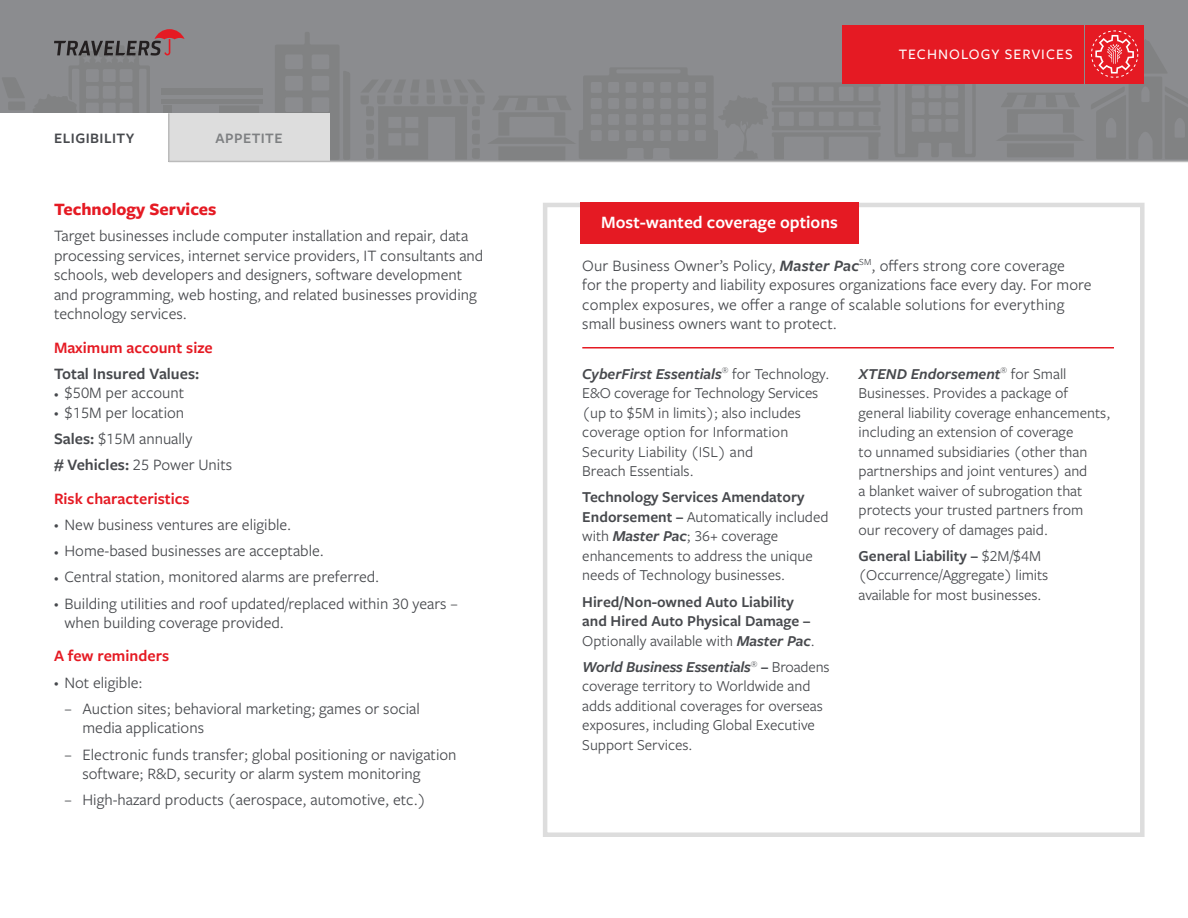
<style>
.page{position:relative;width:1188px;height:918px;background:#fff}
.page>*{position:absolute;margin:0;border:0;box-sizing:border-box;transform-origin:0 0}
.t1{font:600 18px "Freight Sans Pro";color:#fff}
.RED_Headline{font:700 18px "Freight Sans Pro";color:#e51a23}
.BODY_COPY{font:16.5px/19.5px "Freight Sans Pro";color:#47494d}
.RED_headline-in_body{font:600 16.5px "Freight Sans Pro";color:#e51a23}
.BODY_COPY-2{font:600 16.5px "Freight Sans Pro";color:#47494d}
.BODY_COPY-3{font:15.75px/19.5px "Freight Sans Pro";color:#47494d}
.BODY_COPY-4{font:600 15.75px/19.5px "Freight Sans Pro";color:#47494d}
.SECTION_HEADER{font:500 15px "Freight Sans Pro";letter-spacing:.07em;color:#fff}
.t2{font:600 15px "Freight Sans Pro";letter-spacing:.03em;color:#7e8082}
.t3{font:600 15px "Freight Sans Pro";letter-spacing:.03em;color:#47494d}
.s1{font-size:9px}
.s2{font-weight:600}
.s3{font-weight:600;font-style:italic}
.s4{font-weight:400}
.s5{font-style:italic}
</style>
<div class="page">
<div style="left:0;top:0;width:1188px;height:163px;background:#8b8c8f"></div>
<div style="left:161px;top:99px;width:102px;height:5px;background:#818283"></div>
<div style="left:161px;top:89px;width:102px;height:6px;background:#818283"></div>
<svg style="left:275px;top:32px;width:75px;height:127px"></svg>
<svg style="left:894px;top:83px;width:82px;height:74px"></svg>
<svg style="left:998px;top:93px;width:85px;height:64px"></svg>
<svg style="left:361px;top:68px;width:521px;height:92px"></svg>
<hr style="left:159px;top:160px;width:162px;height:2px;background:#bbb">
<div style="left:0;top:162px;width:1188px;height:8px;background:#fff"></div>
<div style="left:168px;top:113px;width:162px;height:48px;background:#ddd"></div>
<div style="left:0;top:113px;width:168px;height:49px;background:#fff"></div>
<hr style="left:168px;top:113px;width:2px;height:48px;background:#bbb">
<div style="left:1085px;top:25px;width:59px;height:58px;background:#e51a23"></div>
<div style="left:842px;top:25px;width:242px;height:58px;background:#e51a23"></div>
<div style="left:543px;top:203px;width:602px;height:634px;border:4px solid #ddd"></div>
<div style="left:580px;top:203px;width:279px;height:41px;background:#e51a23"></div>
<hr style="left:169px;top:161px;width:1019px;height:1px;background:#bbb">
<svg style="left:2px;top:29px;width:257px;height:129px"></svg>
<hr style="left:582px;top:347px;width:532px;height:2px;background:#e51a23">
<svg style="left:1091px;top:30px;width:97px;height:129px"></svg>
<p class="t3" style="left:54px;top:128px;width:82px">ELIGIBILITY</p>
<p class="t2" style="left:207px;top:128px;width:69px">AP ETITE</p>
<p class="t2" style="left:216px;top:128px;width:69px">APPETITE</p>
<p class="RED_Headline" style="left:54px;top:197px;width:164px">Technology Services</p>
<p class="BODY_COPY" style="left:54px;top:225px;width:431px">Target businesses include computer installation and repair, data processing services, internet service providers, IT consultants and schools, web developers and designers, software development and programming, web hosting, and related businesses providing technology services.</p>
<p class="RED_headline-in_body" style="left:54px;top:336px;width:160px">Maximum account size</p>
<p class="BODY_COPY-2" style="left:54px;top:362px;width:147px">Total Insured Values:</p>
<p class="BODY_COPY" style="left:54px;top:382px;width:132px"><span class="s1">•</span> $50M per account</p>
<p class="BODY_COPY" style="left:54px;top:402px;width:132px"><span class="s1">•</span> $15M per location</p>
<p class="BODY_COPY" style="left:54px;top:428px;width:140px"><span class="s2">Sales:</span> $15M annually</p>
<p class="BODY_COPY" style="left:54px;top:454px;width:180px"><span class="s2"># Vehicles:</span> 25 Power Units</p>
<p class="RED_headline-in_body" style="left:54px;top:487px;width:137px">Risk characteristics</p>
<p class="BODY_COPY" style="left:54px;top:514px;width:239px"><span class="s1">•</span> New business ventures are eligible.</p>
<p class="BODY_COPY" style="left:54px;top:540px;width:271px"><span class="s1">•</span> Home-based businesses are acceptable.</p>
<p class="BODY_COPY" style="left:54px;top:567px;width:327px"><span class="s1">•</span> Central station, monitored alarms are preferred.</p>
<p class="BODY_COPY" style="left:64px;top:593px;width:395px;text-indent:-10px"><span class="s1">•</span> Building utilities and roof updated/replaced within 30 years – when building coverage provided.</p>
<p class="RED_headline-in_body" style="left:54px;top:645px;width:117px">A few reminders</p>
<p class="BODY_COPY" style="left:54px;top:672px;width:90px"><span class="s1">•</span> Not eligible:</p>
<p class="BODY_COPY" style="left:82px;top:698px;width:339px;text-indent:-18px">– Auction sites; behavioral marketing; games or social media applications</p>
<p class="BODY_COPY" style="left:82px;top:744px;width:376px;text-indent:-18px">– Electronic funds transfer; global positioning or navigation software; R&amp;D, security or alarm system monitoring</p>
<p class="BODY_COPY" style="left:64px;top:790px;width:363px">– High-hazard products (aerospace, automotive, etc.)</p>
<p class="SECTION_HEADER" style="left:899px;top:44px;width:175px">TECHNOLOGY SERVICES</p>
<p class="t1" style="left:601px;top:210px;width:238px">Most-wanted coverage options</p>
<p class="BODY_COPY" style="left:582px;top:255px;width:511px">Our Business Owner’s Policy, <span class="s3">Master Pac</span><sup>SM</sup>, offers strong core coverage<br>for the property and liability exposures organizations face every day. For more complex exposures, we offer a range of scalable solutions for everything small business owners want to protect.</p>
<p class="BODY_COPY-3" style="left:582px;top:363px;width:248px"><span class="s3">CyberFirst Essentials</span><sup>®</sup> for Technology.<br>E&amp;O coverage for Technology Services (up to $5M in limits); also includes coverage option for Information<br>Security Liability (ISL) and<br>Breach Essentials.</p>
<p class="BODY_COPY-3" style="left:582px;top:487px;width:248px"><span class="s2">Technology Services Amendatory Endorsement –</span> Automatically included with <span class="s3">Master Pac</span>; 36+ coverage enhancements to address the unique needs of Technology businesses.</p>
<p class="BODY_COPY-4" style="left:582px;top:591px;width:234px">Hired/Non-owned Auto Liability and Hired Auto Physical Damage –<br><span class="s4">Optionally available with</span> <span class="s5">Master Pac</span><span class="s4">.</span></p>
<p class="BODY_COPY-3" style="left:582px;top:656px;width:249px"><span class="s3">World Business Essentials</span><sup>®</sup> <span class="s2">–</span> Broadens coverage territory to Worldwide and adds additional coverages for overseas exposures, including Global Executive Support Services.</p>
<p class="BODY_COPY-3" style="left:859px;top:363px;width:253px"><span class="s3">XTEND Endorsement</span><sup>®</sup> for Small Businesses. Provides a package of general liability coverage enhancements, including an extension of coverage<br>to unnamed subsidiaries (other than partnerships and joint ventures) and<br>a blanket waiver of subrogation that protects your trusted partners from<br>our recovery of damages paid.</p>
<p class="BODY_COPY-3" style="left:859px;top:545px;width:191px"><span class="s2">General Liability –</span> $2M/$4M (Occurrence/Aggregate) limits available for most businesses.</p>
</div>
